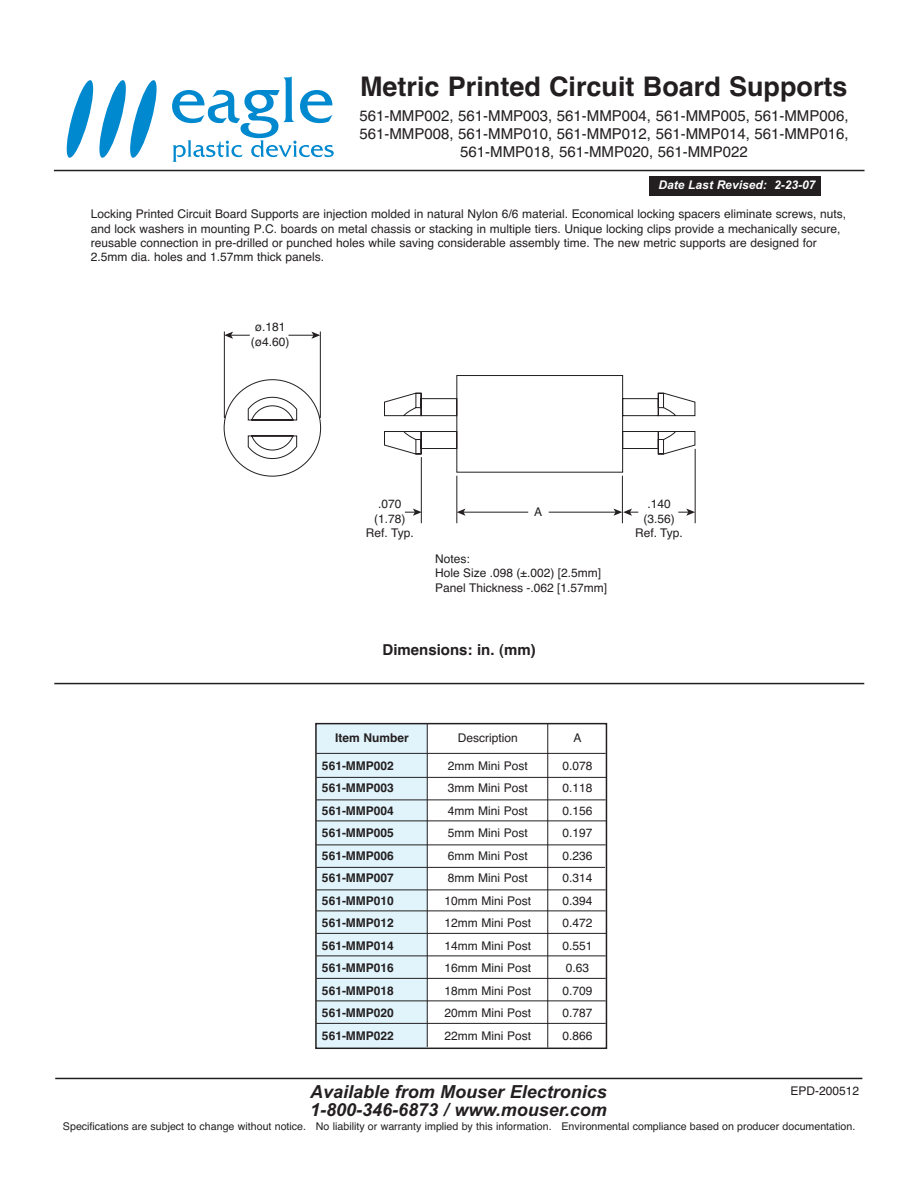
<style>
.page{position:relative;width:918px;height:1188px;background:#fff}
.page>*{position:absolute;margin:0;border:0;box-sizing:border-box;transform-origin:0 0}
.t1{font:700 27px "Helvetica";color:#231f20}
.t2{font:italic 700 18px/18px "Arial";color:#231f20}
.t3{font:15px/18px "Helvetica";color:#231f20;text-align:center}
.t4{font:700 15px "Helvetica";color:#231f20}
.t5{font:12px/22.5px "Helvetica";color:#231f20}
.t6{font:700 12px/22.5px "Helvetica";color:#231f20;text-align:justify}
.t7{font:italic 700 12px "Arial";color:#fff}
.t8{font:10.65px "Helvetica";color:#231f20}
</style>
<div class="page">
<div style="left:649px;top:176px;width:172px;height:20px;background:#231f20"></div>
<div style="left:316px;top:724px;width:111px;height:324px;background:#e1f4fc"></div>
<svg style="left:172px;top:76px;width:162px;height:86px"></svg>
<svg style="left:67px;top:80px;width:90px;height:78px"></svg>
<hr style="left:55px;top:1078px;width:807px;height:1px;background:#231f20">
<div style="left:315px;top:723px;width:292px;height:326px;border:2px solid #231f20"></div>
<hr style="left:316px;top:753px;width:290px;height:1px;background:#231f20">
<hr style="left:316px;top:777px;width:290px;height:1px;background:#231f20">
<hr style="left:316px;top:800px;width:290px;height:1px;background:#231f20">
<hr style="left:316px;top:821px;width:290px;height:1px;background:#231f20">
<hr style="left:316px;top:845px;width:290px;height:1px;background:#231f20">
<hr style="left:316px;top:867px;width:289px;height:1px;background:#231f20">
<hr style="left:316px;top:890px;width:290px;height:1px;background:#231f20">
<hr style="left:316px;top:911px;width:290px;height:1px;background:#231f20">
<hr style="left:316px;top:933px;width:290px;height:1px;background:#231f20">
<hr style="left:316px;top:956px;width:290px;height:1px;background:#231f20">
<hr style="left:316px;top:978px;width:290px;height:1px;background:#231f20">
<hr style="left:316px;top:1001px;width:290px;height:1px;background:#231f20">
<hr style="left:316px;top:1023px;width:290px;height:1px;background:#231f20">
<hr style="left:427px;top:724px;width:1px;height:323px;background:#231f20">
<hr style="left:547px;top:724px;width:1px;height:324px;background:#231f20">
<hr style="left:54px;top:170px;width:811px;height:1px;background:#231f20">
<hr style="left:54px;top:683px;width:810px;height:1px;background:#231f20">
<svg style="left:224px;top:331px;width:472px;height:146px"></svg>
<svg style="left:289px;top:332px;width:31px;height:7px"></svg>
<svg style="left:224px;top:332px;width:26px;height:7px"></svg>
<hr style="left:549px;top:512px;width:67px;height:1px;background:#231f20">
<svg style="left:678px;top:509px;width:17px;height:7px"></svg>
<svg style="left:405px;top:509px;width:16px;height:7px"></svg>
<hr style="left:463px;top:512px;width:65px;height:1px;background:#231f20">
<svg style="left:457px;top:509px;width:9px;height:7px"></svg>
<svg style="left:613px;top:509px;width:25px;height:7px"></svg>
<hr style="left:421px;top:457px;width:1px;height:66px;background:#231f20">
<hr style="left:695px;top:449px;width:1px;height:74px;background:#231f20">
<hr style="left:456px;top:476px;width:1px;height:47px;background:#231f20">
<hr style="left:622px;top:476px;width:1px;height:47px;background:#231f20">
<h1 class="t1" style="left:360px;top:76px;width:489px">Metric Printed Circuit Board Supports</h1>
<p class="t3" style="left:359px;top:109px;width:491px">561-MMP002, 561-MMP003, 561-MMP004, 561-MMP005, 561-MMP006,<br>561-MMP008, 561-MMP010, 561-MMP012, 561-MMP014, 561-MMP016,<br>561-MMP018, 561-MMP020, 561-MMP022</p>
<p class="t7" style="left:659px;top:181px;width:158px">Date Last Revised: 2-23-07</p>
<p class="t5" style="left:91px;top:208px;width:757px;line-height:14.4px">Locking Printed Circuit Board Supports are injection molded in natural Nylon 6/6 material. Economical locking spacers eliminate screws, nuts, and lock washers in mounting P.C. boards on metal chassis or stacking in multiple tiers. Unique locking clips provide a mechanically secure, reusable connection in pre-drilled or punched holes while saving considerable assembly time. The new metric supports are designed for 2.5mm dia. holes and 1.57mm thick panels.</p>
<p class="t5" style="left:251px;top:321px;width:40px;line-height:14.4px;text-align:center">ø.181 (ø4.60)</p>
<p class="t5" style="left:366px;top:498px;width:49px;line-height:14.4px;text-align:center">.070 (1.78)<br>Ref. Typ.</p>
<p class="t5" style="left:534px;top:502px;width:10px">A</p>
<p class="t5" style="left:635px;top:498px;width:49px;line-height:14.4px;text-align:center">.140 (3.56)<br>Ref. Typ.</p>
<p class="t5" style="left:435px;top:553px;width:173px;line-height:14.4px">Notes:<br>Hole Size .098 (±.002) [2.5mm]<br>Panel Thickness -.062 [1.57mm]</p>
<p class="t4" style="left:383px;top:644px;width:155px">Dimensions: in. (mm)</p>
<p class="t6" style="left:335px;top:727px;width:75px">Item Number</p>
<p class="t5" style="left:458px;top:727px;width:61px">Description</p>
<p class="t5" style="left:574px;top:727px;width:10px">A</p>
<p class="t6" style="left:322px;top:755px;width:73px">561-MMP002<br>561-MMP003<br>561-MMP004<br>561-MMP005<br>561-MMP006<br>561-MMP007<br>561-MMP010<br>561-MMP012<br>561-MMP014<br>561-MMP016<br>561-MMP018<br>561-MMP020<br>561-MMP022</p>
<p class="t5" style="left:444px;top:755px;width:88px">2mm Mini Post<br>3mm Mini Post<br>4mm Mini Post<br>5mm Mini Post<br>6mm Mini Post<br>8mm Mini Post<br>10mm Mini Post<br>12mm Mini Post<br>14mm Mini Post<br>16mm Mini Post<br>18mm Mini Post<br>20mm Mini Post<br>22mm Mini Post</p>
<p class="t5" style="left:563px;top:755px;width:32px">0.078<br>0.118<br>0.156<br>0.197<br>0.236<br>0.314<br>0.394<br>0.472<br>0.551<br>0.63<br>0.709<br>0.787<br>0.866</p>
<h2 class="t2" style="left:310px;top:1084px;width:298px">Available from Mouser Electronics<br>1-800-346-6873 / www.mouser.com</h2>
<p class="t5" style="left:790px;top:1081px;width:70px">EPD-200512</p>
<p class="t8" style="left:63px;top:1123px;width:794px">Specifications are subject to change without notice. No liability or warranty implied by this information. Environmental compliance based on producer documentation.</p>
</div>
